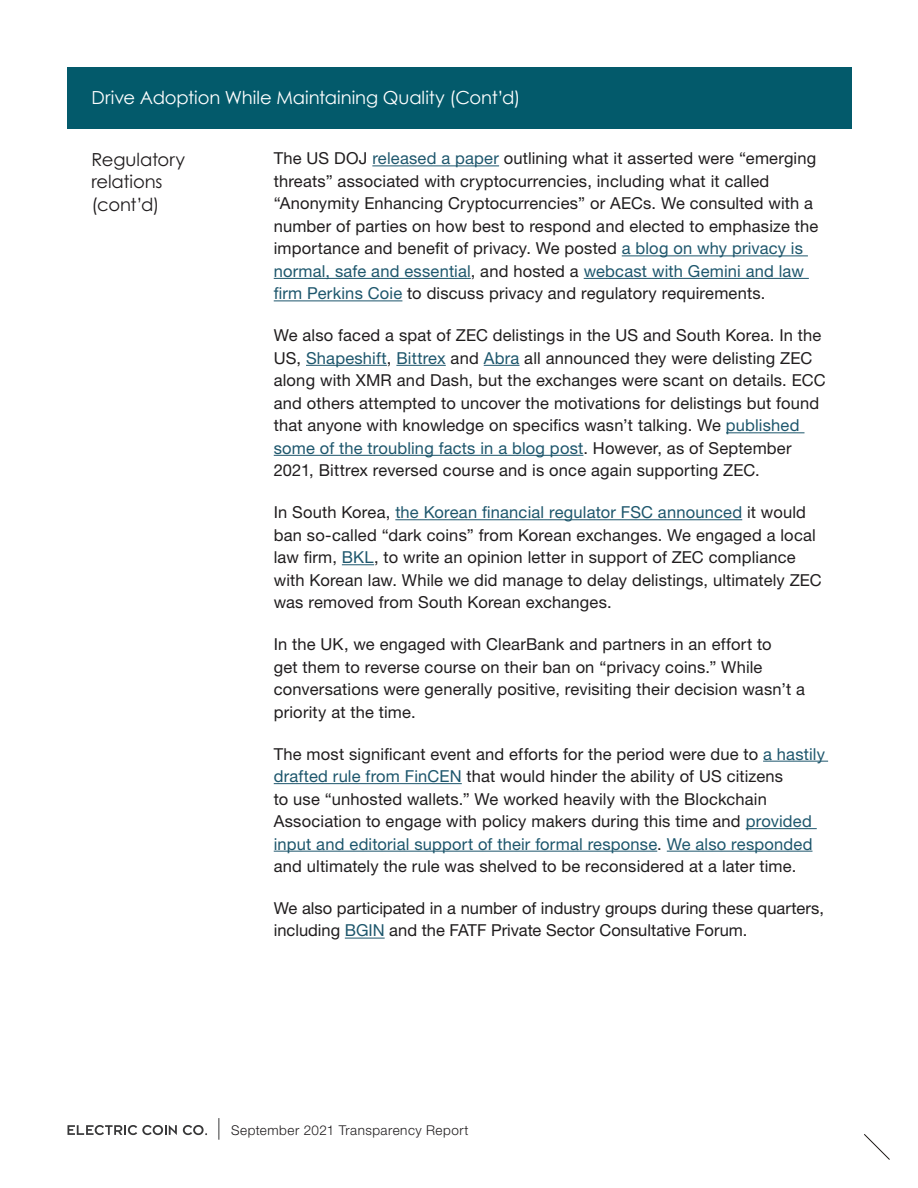
<style>
.page{position:relative;width:918px;height:1188px;background:#fff}
.page>*{position:absolute;margin:0;border:0;box-sizing:border-box;transform-origin:0 0}
.t1{font:18px "Century Gothic";letter-spacing:-.005em;color:#fff}
.t2{font:18px/22.5px "Century Gothic Pro";letter-spacing:-.005em;color:#201d1e}
.t3{font:16.5px/22.5px "Helvetica Neue LT Pro";letter-spacing:.01em;color:#201d1e}
.t4{font:300 13.5px "Helvetica Neue LT Pro";letter-spacing:.035em;color:#201d1e}
.s1{color:#1d566c}
</style>
<div class="page">
<svg style="left:68px;top:1125px;width:109px;height:10px"></svg>
<svg style="left:183px;top:1125px;width:24px;height:10px"></svg>
<svg style="left:219px;top:1118px;width:1px;height:22px"></svg>
<svg style="left:864px;top:1134px;width:26px;height:26px"></svg>
<div style="left:68px;top:67px;width:784px;height:61px;background:#035a6b"></div>
<hr style="left:372px;top:165px;width:127px;height:1px;background:#1d566c">
<hr style="left:622px;top:255px;width:186px;height:1px;background:#1d566c">
<hr style="left:274px;top:278px;width:197px;height:1px;background:#1d566c">
<hr style="left:584px;top:278px;width:225px;height:1px;background:#1d566c">
<hr style="left:274px;top:300px;width:128px;height:1px;background:#1d566c">
<hr style="left:306px;top:365px;width:81px;height:1px;background:#1d566c">
<hr style="left:396px;top:365px;width:50px;height:1px;background:#1d566c">
<hr style="left:484px;top:365px;width:36px;height:1px;background:#1d566c">
<hr style="left:726px;top:432px;width:79px;height:1px;background:#1d566c">
<hr style="left:274px;top:455px;width:309px;height:1px;background:#1d566c">
<hr style="left:395px;top:519px;width:347px;height:1px;background:#1d566c">
<hr style="left:342px;top:564px;width:32px;height:1px;background:#1d566c">
<hr style="left:763px;top:761px;width:65px;height:1px;background:#1d566c">
<hr style="left:274px;top:783px;width:188px;height:1px;background:#1d566c">
<hr style="left:746px;top:828px;width:71px;height:1px;background:#1d566c">
<hr style="left:274px;top:851px;width:383px;height:1px;background:#1d566c">
<hr style="left:667px;top:851px;width:145px;height:1px;background:#1d566c">
<hr style="left:345px;top:938px;width:40px;height:1px;background:#1d566c">
<p class="t1" style="left:92px;top:87px;width:431px">Drive Adoption While Maintaining Quality (Cont’d)</p>
<p class="t2" style="left:92px;top:148px;width:95px">Regulatory relations (cont’d)</p>
<p class="t3" style="left:274px;top:147px;width:546px">The US DOJ <span class="s1">released a paper</span> outlining what it asserted were “emerging threats” associated with cryptocurrencies, including what it called “Anonymity Enhancing Cryptocurrencies” or AECs. We consulted with a number of parties on how best to respond and elected to emphasize the importance and benefit of privacy. We posted <span class="s1">a blog on why privacy is normal, safe and essential</span>, and hosted a <span class="s1">webcast with Gemini and law firm Perkins Coie</span> to discuss privacy and regulatory requirements.</p>
<p class="t3" style="left:274px;top:324px;width:553px">We also faced a spat of ZEC delistings in the US and South Korea. In the US, <span class="s1">Shapeshift</span>, <span class="s1">Bittrex</span> and <span class="s1">Abra</span> all announced they were delisting ZEC along with XMR and Dash, but the exchanges were scant on details. ECC and others attempted to uncover the motivations for delistings but found that anyone with knowledge on specifics wasn’t talking. We <span class="s1">published some of the troubling facts in a blog post</span>. However, as of September 2021, Bittrex reversed course and is once again supporting ZEC.</p>
<p class="t3" style="left:274px;top:501px;width:550px">In South Korea, <span class="s1">the Korean financial regulator FSC announced</span> it would ban so-called “dark coins” from Korean exchanges. We engaged a local law firm, <span class="s1">BKL</span>, to write an opinion letter in support of ZEC compliance with Korean law. While we did manage to delay delistings, ultimately ZEC was removed from South Korean exchanges.</p>
<p class="t3" style="left:274px;top:633px;width:533px">In the UK, we engaged with ClearBank and partners in an effort to<br>get them to reverse course on their ban on “privacy coins.” While conversations were generally positive, revisiting their decision wasn’t a priority at the time.</p>
<p class="t3" style="left:274px;top:742px;width:553px">The most significant event and efforts for the period were due to <span class="s1">a hastily drafted rule from FinCEN</span> that would hinder the ability of US citizens<br>to use “unhosted wallets.” We worked heavily with the Blockchain Association to engage with policy makers during this time and <span class="s1">provided input and editorial support of their formal response</span>. <span class="s1">We also responded </span>and ultimately the rule was shelved to be reconsidered at a later time.</p>
<p class="t3" style="left:274px;top:897px;width:552px">We also participated in a number of industry groups during these quarters, including <span class="s1">BGIN</span> and the FATF Private Sector Consultative Forum.</p>
<p class="t4" style="left:231px;top:1122px;width:239px">September 2021 Transparency Report</p>
</div>
